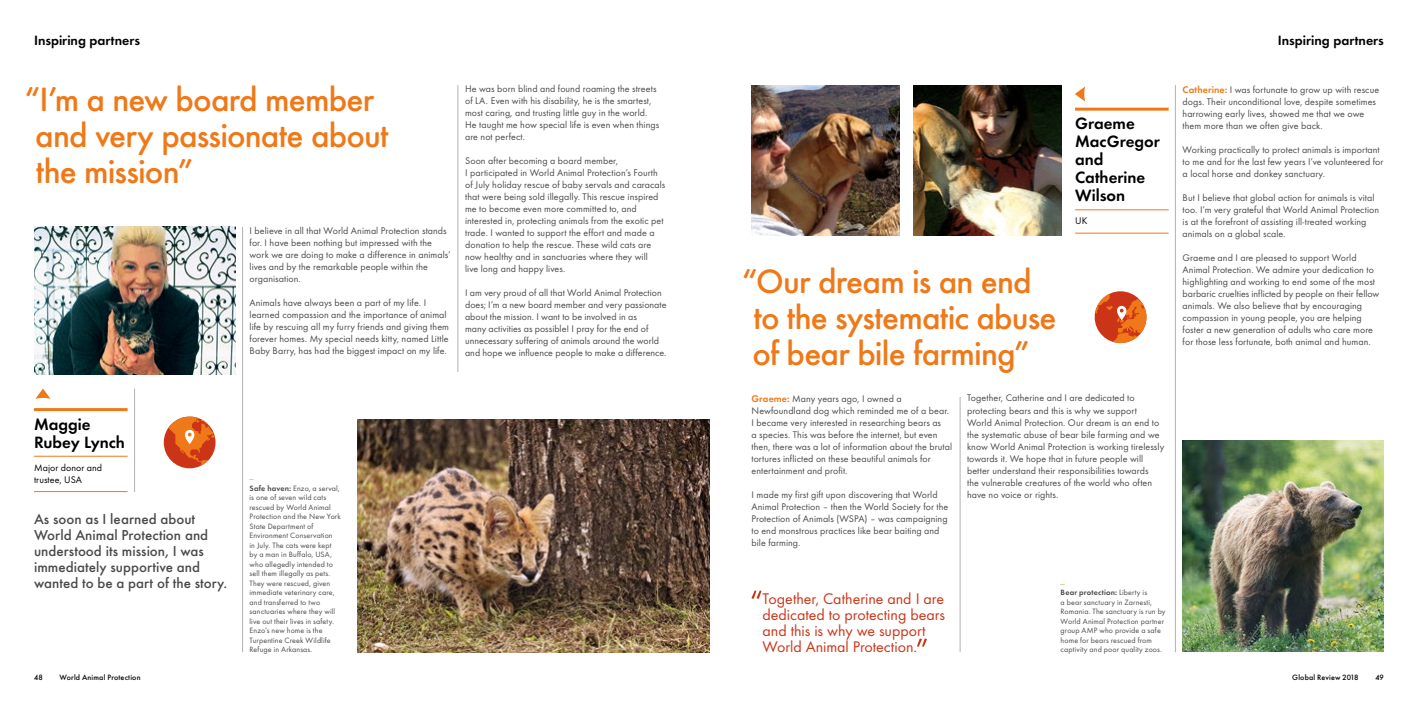
<style>
.page{position:relative;width:1418px;height:709px;background:#fff}
.page>*{position:absolute;margin:0;border:0;box-sizing:border-box;transform-origin:0 0}
.t1{font:500 35px/36px "Futura Round";letter-spacing:-.025em;color:#ef7918}
.t2{font:600 17px/18px "Futura Round";color:#000}
.t3{font:16px/16px "Futura Round";letter-spacing:-.005em;color:#cc3417}
.t4{font:500 15px/16px "Futura Round";color:#4a4a49}
.t5{font:600 14px "Futura Round";color:#000}
.t6{font:10px/12px "Futura Round";letter-spacing:.005em;color:#4a4a49}
.t7{font:10px/12px "Futura Round";letter-spacing:.005em;color:#000}
.t8{font:8px/9.5px "Futura Round";letter-spacing:.015em;color:#4a4a49}
.t9{font:500 8px "Futura Round";letter-spacing:.02em;color:#000}
.s1{color:#f28f3c}
.s2{font-weight:600}
.s3{font-weight:600;color:#ef7918}
</style>
<div class="page">
<img style="left:913px;top:85px;width:148px;height:150px">
<img style="left:751px;top:85px;width:148px;height:150px">
<hr style="left:1175px;top:85px;width:1px;height:567px;background:#b3b2b2">
<hr style="left:959px;top:397px;width:1px;height:255px;background:#b3b2b2">
<img style="left:1182px;top:440px;width:201px;height:212px">
<svg style="left:751px;top:590px;width:10px;height:9px"></svg>
<svg style="left:917px;top:638px;width:9px;height:9px"></svg>
<hr style="left:242px;top:227px;width:1px;height:425px;background:#b3b2b2">
<hr style="left:458px;top:85px;width:1px;height:287px;background:#b3b2b2">
<hr style="left:134px;top:388px;width:1px;height:104px;background:#b3b2b2">
<img style="left:34px;top:227px;width:201px;height:147px">
<img style="left:357px;top:419px;width:352px;height:233px">
<hr style="left:34px;top:408px;width:94px;height:3px;background:#ef7918">
<hr style="left:34px;top:456px;width:94px;height:1px;background:#ef7918">
<hr style="left:34px;top:491px;width:94px;height:1px;background:#ef7918">
<svg style="left:35px;top:388px;width:16px;height:11px"></svg>
<svg style="left:164px;top:416px;width:51px;height:52px"></svg>
<hr style="left:1075px;top:108px;width:93px;height:3px;background:#ef7918">
<hr style="left:1075px;top:210px;width:93px;height:1px;background:#ef7918">
<hr style="left:1075px;top:233px;width:93px;height:1px;background:#ef7918">
<svg style="left:1075px;top:86px;width:10px;height:16px"></svg>
<svg style="left:1094px;top:291px;width:52px;height:52px"></svg>
<h3 class="t5" style="left:34px;top:29px;width:107px">Inspiring partners</h3>
<h3 class="t5" style="left:1277px;top:29px;width:107px">Inspiring partners</h3>
<h1 class="t1" style="left:35px;top:78px;width:355px;text-indent:-11px">“I’m a new board member and very passionate about the mission”</h1>
<p class="t6" style="left:249px;top:224px;width:203px">I believe in all that World Animal Protection stands for. I have been nothing but impressed with the work we are doing to make a difference in animals’ lives and by the remarkable people within the organisation.</p>
<p class="t6" style="left:249px;top:296px;width:201px">Animals have always been a part of my life. I learned compassion and the importance of animal life by rescuing all my furry friends and giving them forever homes. My special needs kitty, named Little Baby Barry, has had the biggest impact on my life.</p>
<p class="t6" style="left:465px;top:82px;width:196px">He was born blind and found roaming the streets of LA. Even with his disability, he is the smartest, most caring, and trusting little guy in the world.<br>He taught me how special life is even when things are not perfect.</p>
<p class="t6" style="left:465px;top:154px;width:202px">Soon after becoming a board member,<br>I participated in World Animal Protection’s Fourth of July holiday rescue of baby servals and caracals that were being sold illegally. This rescue inspired me to become even more committed to, and interested in, protecting animals from the exotic pet trade. I wanted to support the effort and made a donation to help the rescue. These wild cats are now healthy and in sanctuaries where they will<br>live long and happy lives.</p>
<p class="t6" style="left:465px;top:286px;width:203px">I am very proud of all that World Animal Protection does; I’m a new board member and very passionate about the mission. I want to be involved in as<br>many activities as possible! I pray for the end of unnecessary suffering of animals around the world and hope we influence people to make a difference.</p>
<h2 class="t2" style="left:34px;top:413px;width:92px">Maggie<br>Rubey Lynch</h2>
<p class="t7" style="left:34px;top:461px;width:70px">Major donor and trustee, USA</p>
<h3 class="t4" style="left:34px;top:510px;width:195px">As soon as I learned about<br>World Animal Protection and understood its mission, I was immediately supportive and wanted to be a part of the story.</h3>
<p class="t8" style="left:249px;top:473px;width:93px"><span class="s1">—<br></span><span class="s2">Safe haven:</span> Enzo, a serval, is one of seven wild cats rescued by World Animal<br>Protection and the New York<br>State Department of<br>Environment Conservation<br>in July. The cats were kept by a man in Buffalo, USA, who allegedly intended to sell them illegally as pets.<br>They were rescued, given immediate veterinary care, and transferred to two sanctuaries where they will live out their lives in safety.<br>Enzo’s new home is the<br>Turpentine Creek Wildlife<br>Refuge in Arkansas.</p>
<h2 class="t2" style="left:1075px;top:113px;width:86px">Graeme<br>MacGregor and<br>Catherine<br>Wilson</h2>
<p class="t7" style="left:1075px;top:214px;width:14px">UK</p>
<h1 class="t1" style="left:752px;top:260px;width:306px;text-indent:-11px">“Our dream is an end to the systematic abuse of bear bile farming”</h1>
<p class="t6" style="left:751px;top:391px;width:202px"><span class="s3">Graeme:</span> Many years ago, I owned a Newfoundland dog which reminded me of a bear.<br>I became very interested in researching bears as<br>a species. This was before the internet, but even then, there was a lot of information about the brutal tortures inflicted on these beautiful animals for entertainment and profit.</p>
<p class="t6" style="left:751px;top:487px;width:198px">I made my first gift upon discovering that World Animal Protection – then the World Society for the Protection of Animals (WSPA) – was campaigning to end monstrous practices like bear baiting and bile farming.</p>
<p class="t6" style="left:967px;top:391px;width:199px">Together, Catherine and I are dedicated to protecting bears and this is why we support<br>World Animal Protection. Our dream is an end to the systematic abuse of bear bile farming and we know World Animal Protection is working tirelessly towards it. We hope that in future people will better understand their responsibilities towards<br>the vulnerable creatures of the world who often have no voice or rights.</p>
<h3 class="t3" style="left:762px;top:589px;width:184px">Together, Catherine and I are dedicated to protecting bears and this is why we support<br>World Animal Protection.</h3>
<p class="t8" style="left:1060px;top:577px;width:106px"><span class="s1">—<br></span><span class="s2">Bear protection:</span> Liberty is<br>a bear sanctuary in Zarnesti,<br>Romania. The sanctuary is run by<br>World Animal Protection partner group AMP who provide a safe home for bears rescued from captivity and poor quality zoos.</p>
<p class="t6" style="left:1182px;top:82px;width:198px"><span class="s3">Catherine:</span> I was fortunate to grow up with rescue dogs. Their unconditional love, despite sometimes harrowing early lives, showed me that we owe them more than we often give back.</p>
<p class="t6" style="left:1182px;top:142px;width:202px">Working practically to protect animals is important to me and for the last few years I’ve volunteered for a local horse and donkey sanctuary.</p>
<p class="t6" style="left:1182px;top:190px;width:198px">But I believe that global action for animals is vital too. I’m very grateful that World Animal Protection is at the forefront of assisting ill-treated working animals on a global scale.</p>
<p class="t6" style="left:1182px;top:250px;width:198px">Graeme and I are pleased to support World Animal Protection. We admire your dedication to highlighting and working to end some of the most barbaric cruelties inflicted by people on their fellow animals. We also believe that by encouraging compassion in young people, you are helping foster a new generation of adults who care more for those less fortunate, both animal and human.</p>
<p class="t9" style="left:34px;top:671px;width:10px">48</p>
<p class="t9" style="left:60px;top:671px;width:82px">World Animal Protection</p>
<p class="t9" style="left:1292px;top:671px;width:68px">Global Review 2018</p>
<p class="t9" style="left:1375px;top:671px;width:10px">49</p>
</div>
